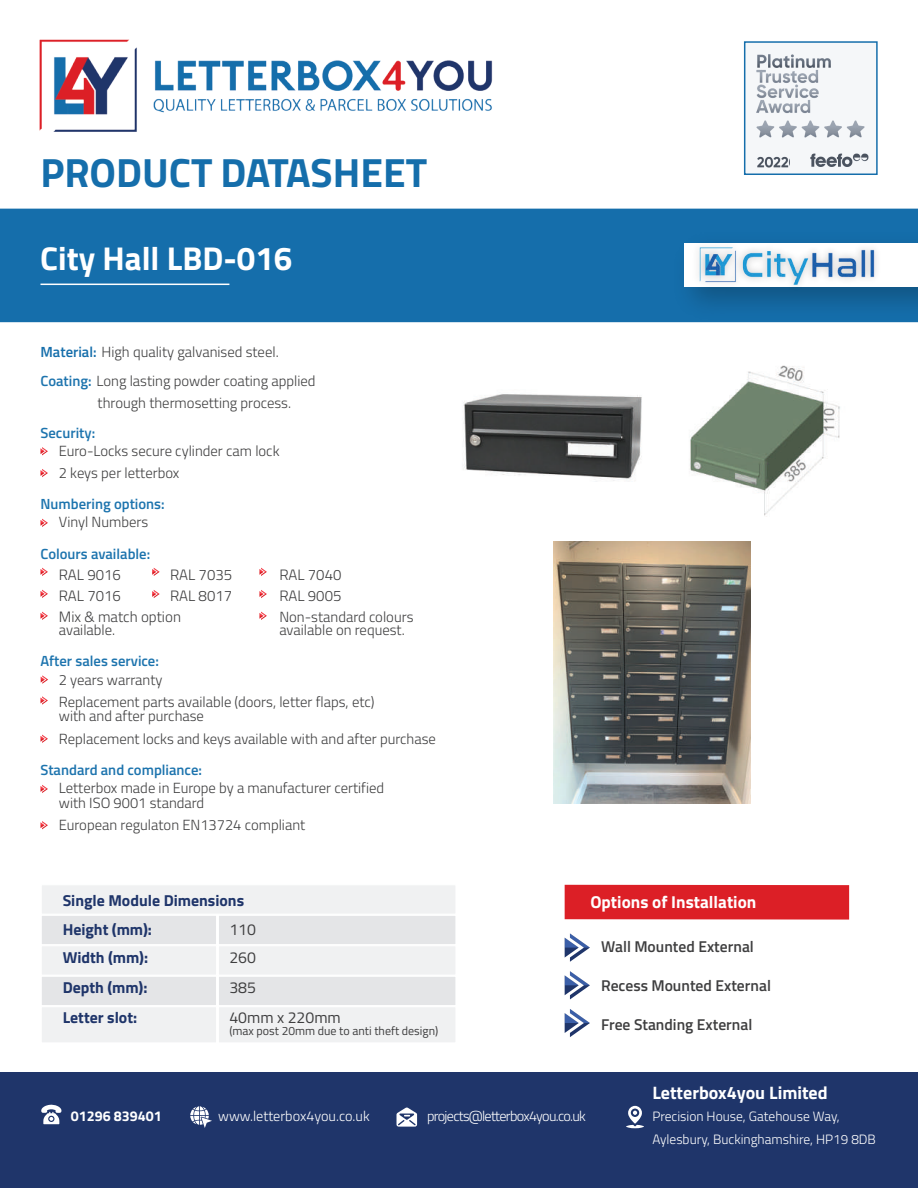
<style>
.page{position:relative;width:918px;height:1188px;background:#fff}
.page>*{position:absolute;margin:0;border:0;box-sizing:border-box;transform-origin:0 0}
.t1{font:700 40.8px "Titillium Web";color:#156eab}
.t2{font:700 33px "Titillium Web";color:#fff}
.t3{font:700 18px "Titillium Web";color:#fff}
.t4{font:700 17.25px "Titillium Web";color:#fff}
.t5{font:700 15.9px "Titillium Web";color:#1f356a}
.t6{font:15.9px "Titillium Web";color:#3e3e3f}
.t7{font:600 15.6px "Titillium Web";color:#3e3e3f}
.t8{font:300 15px "Titillium Web";color:#3e3e3f}
.t9{font:300 14.7px/22px "Titillium Web";color:#3e3e3f}
.t10{font:600 14.7px "Titillium Web";color:#1d74ae}
.t11{font:300 14.25px "Titillium Web";letter-spacing:-.05em;color:#fff}
.t12{font:300 14.25px "Titillium Web";color:#fff}
.t13{font:700 14.25px "Titillium Web";color:#fff}
.t14{font:300 13.5px/22.5px "Titillium Web";color:#fff}
.t15{font:12px "Titillium Web";color:#3e3e3f}
.s1{font-weight:600;color:#156eab}
.s2{font-weight:600;color:#1d74ae}
</style>
<div class="page">
<div style="left:0;top:1072px;width:918px;height:116px;background:#1f356a"></div>
<div style="left:0;top:209px;width:918px;height:113px;background:#156eab"></div>
<hr style="left:40px;top:284px;width:189px;height:1px;background:#fff">
<svg style="left:626px;top:1106px;width:18px;height:22px"></svg>
<svg style="left:397px;top:1107px;width:20px;height:20px"></svg>
<svg style="left:190px;top:1106px;width:22px;height:22px"></svg>
<svg style="left:41px;top:1105px;width:20px;height:19px"></svg>
<svg style="left:41px;top:447px;width:7px;height:8px"></svg>
<svg style="left:40px;top:469px;width:8px;height:8px"></svg>
<svg style="left:40px;top:519px;width:8px;height:8px"></svg>
<svg style="left:41px;top:675px;width:7px;height:9px"></svg>
<svg style="left:40px;top:696px;width:8px;height:9px"></svg>
<svg style="left:40px;top:735px;width:8px;height:8px"></svg>
<svg style="left:40px;top:821px;width:8px;height:8px"></svg>
<svg style="left:40px;top:785px;width:8px;height:8px"></svg>
<div style="left:565px;top:885px;width:284px;height:35px;background:#dc1f26"></div>
<svg style="left:565px;top:933px;width:25px;height:29px"></svg>
<svg style="left:565px;top:971px;width:25px;height:28px"></svg>
<svg style="left:565px;top:1009px;width:25px;height:28px"></svg>
<img style="left:39px;top:39px;width:454px;height:93px">
<img style="left:756px;top:54px;width:113px;height:114px">
<div style="left:744px;top:41px;width:134px;height:134px;border:2px solid #156eab"></div>
<svg style="left:781px;top:156px;width:8px;height:11px"></svg>
<div style="left:41px;top:915px;width:176px;height:30px;background:#e4e5e7;border:1px solid #fff"></div>
<div style="left:41px;top:945px;width:176px;height:30px;background:#f0f1f2;border:1px solid #fff"></div>
<div style="left:41px;top:976px;width:176px;height:30px;background:#e4e5e7;border:1px solid #fff"></div>
<div style="left:41px;top:884px;width:415px;height:31px;background:#f0f1f2;border:1px solid #fff"></div>
<div style="left:218px;top:915px;width:238px;height:30px;background:#e4e5e7;border:1px solid #fff"></div>
<div style="left:218px;top:945px;width:238px;height:30px;background:#f0f1f2;border:1px solid #fff"></div>
<div style="left:218px;top:976px;width:238px;height:30px;background:#e4e5e7;border:1px solid #fff"></div>
<div style="left:41px;top:1006px;width:176px;height:37px;background:#f0f1f2;border:1px solid #fff"></div>
<div style="left:218px;top:1006px;width:238px;height:37px;background:#f0f1f2;border:1px solid #fff"></div>
<img style="left:662px;top:222px;width:256px;height:101px">
<div style="left:684px;top:243px;width:234px;height:44px;background:#fff"></div>
<img style="left:687px;top:230px;width:202px;height:71px">
<img style="left:698px;top:243px;width:180px;height:45px">
<img style="left:554px;top:541px;width:197px;height:263px">
<img style="left:690px;top:365px;width:150px;height:152px">
<img style="left:463px;top:394px;width:179px;height:87px">
<svg style="left:40px;top:568px;width:8px;height:8px"></svg>
<svg style="left:259px;top:568px;width:8px;height:8px"></svg>
<svg style="left:259px;top:590px;width:8px;height:8px"></svg>
<svg style="left:152px;top:568px;width:8px;height:8px"></svg>
<svg style="left:152px;top:590px;width:8px;height:8px"></svg>
<svg style="left:40px;top:590px;width:8px;height:8px"></svg>
<svg style="left:40px;top:612px;width:8px;height:8px"></svg>
<svg style="left:259px;top:612px;width:8px;height:8px"></svg>
<h1 class="t1" style="left:40px;top:141px;width:388px">PRODUCT DATASHEET</h1>
<h2 class="t2" style="left:40px;top:233px;width:254px">City Hall LBD-016</h2>
<p class="t9" style="left:40px;top:336px;width:277px;line-height:29.4px"><span class="s1">Material:</span> High quality galvanised steel.<br><span class="s2">Coating:</span> Long lasting powder coating applied</p>
<p class="t9" style="left:98px;top:391px;width:195px">through thermosetting process.</p>
<p class="t10" style="left:40px;top:421px;width:56px">Security:</p>
<p class="t9" style="left:59px;top:439px;width:222px">Euro-Locks secure cylinder cam lock<br>2 keys per letterbox</p>
<p class="t10" style="left:40px;top:493px;width:126px">Numbering options:</p>
<p class="t9" style="left:59px;top:511px;width:91px">Vinyl Numbers</p>
<p class="t10" style="left:40px;top:543px;width:111px">Colours available:</p>
<p class="t8" style="left:59px;top:564px;width:64px">RAL 9016</p>
<p class="t8" style="left:170px;top:564px;width:64px">RAL 7035</p>
<p class="t8" style="left:279px;top:564px;width:64px">RAL 7040</p>
<p class="t8" style="left:59px;top:585px;width:64px">RAL 7016</p>
<p class="t8" style="left:170px;top:585px;width:64px">RAL 8017</p>
<p class="t8" style="left:279px;top:585px;width:64px">RAL 9005</p>
<p class="t8" style="left:59px;top:606px;width:124px">Mix &amp; match option</p>
<p class="t9" style="left:279px;top:605px;width:136px">Non-standard colours</p>
<p class="t9" style="left:59px;top:618px;width:58px">available.</p>
<p class="t9" style="left:279px;top:618px;width:127px">available on request.</p>
<p class="t10" style="left:40px;top:650px;width:120px">After sales service:</p>
<p class="t9" style="left:59px;top:668px;width:317px">2 years warranty<br>Replacement parts available (doors, letter flaps, etc)</p>
<p class="t9" style="left:59px;top:705px;width:379px">with and after purchase<br>Replacement locks and keys available with and after purchase</p>
<p class="t10" style="left:40px;top:759px;width:163px">Standard and compliance:</p>
<p class="t9" style="left:59px;top:780px;width:327px;line-height:14.7px">Letterbox made in Europe by a manufacturer certified with ISO 9001 standard</p>
<p class="t9" style="left:59px;top:813px;width:248px">European regulaton EN13724 compliant</p>
<p class="t5" style="left:63px;top:888px;width:183px">Single Module Dimensions</p>
<p class="t4" style="left:590px;top:889px;width:168px">Options of Installation</p>
<p class="t5" style="left:63px;top:917px;width:91px">Height (mm):</p>
<p class="t6" style="left:229px;top:917px;width:28px">110</p>
<p class="t5" style="left:63px;top:945px;width:87px">Width (mm):</p>
<p class="t6" style="left:229px;top:946px;width:28px">260</p>
<p class="t5" style="left:63px;top:975px;width:86px">Depth (mm):</p>
<p class="t6" style="left:229px;top:976px;width:28px">385</p>
<p class="t5" style="left:63px;top:1006px;width:76px">Letter slot:</p>
<p class="t6" style="left:229px;top:1006px;width:113px">40mm x 220mm</p>
<p class="t15" style="left:229px;top:1022px;width:210px">(max post 20mm due to anti theft design)</p>
<p class="t7" style="left:601px;top:935px;width:154px">Wall Mounted External</p>
<p class="t7" style="left:601px;top:974px;width:171px">Recess Mounted External</p>
<p class="t7" style="left:601px;top:1013px;width:153px">Free Standing External</p>
<p class="t13" style="left:71px;top:1105px;width:92px">01296 839401</p>
<p class="t12" style="left:218px;top:1106px;width:153px">www.letterbox4you.co.uk</p>
<p class="t11" style="left:427px;top:1106px;width:160px">projects@letterbox4you.co.uk</p>
<p class="t3" style="left:652px;top:1079px;width:177px">Letterbox4you Limited</p>
<p class="t14" style="left:652px;top:1104px;width:225px">Precision House, Gatehouse Way,<br>Aylesbury, Buckinghamshire, HP19 8DB</p>
</div>
